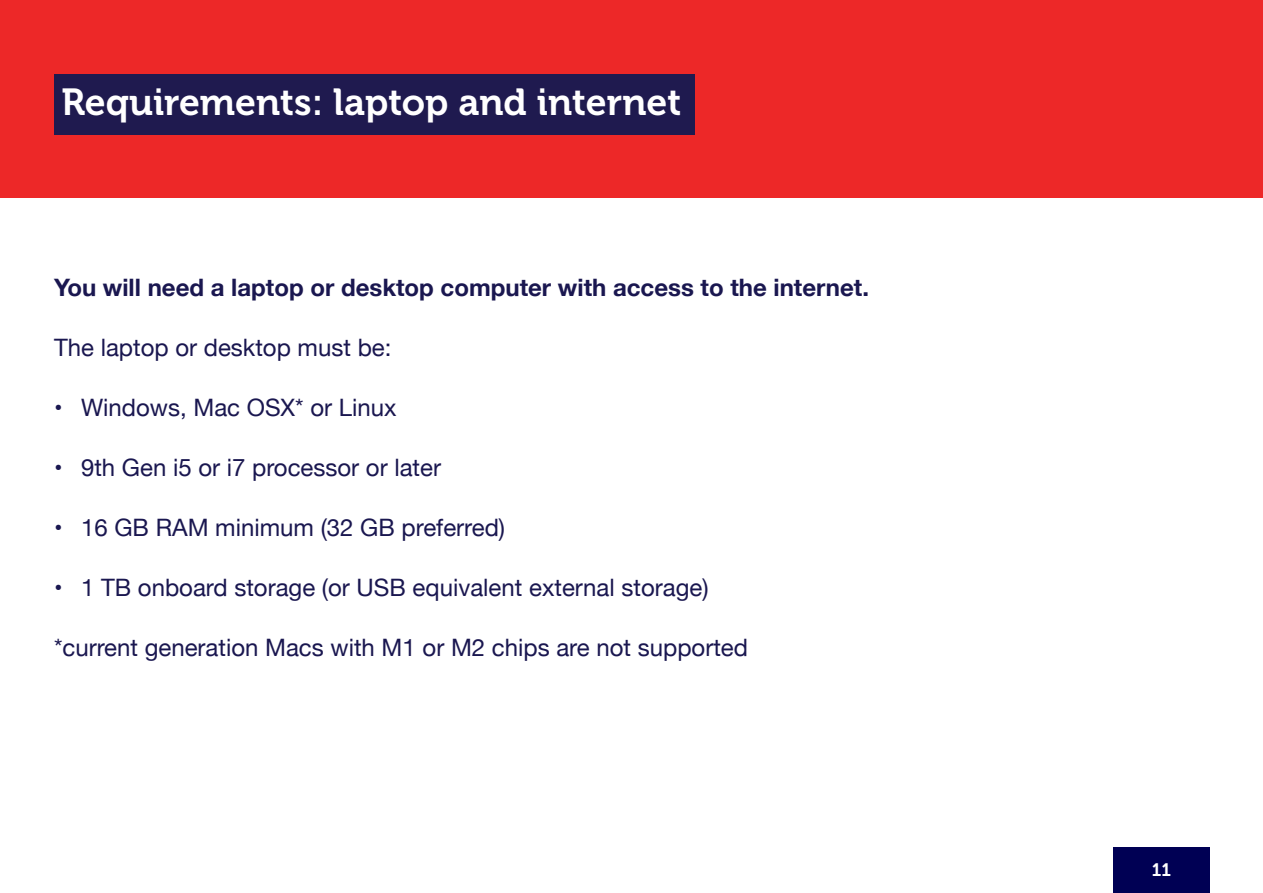
<style>
.page{position:relative;width:1263px;height:893px;background:#fff}
.page>*{position:absolute;margin:0;border:0;box-sizing:border-box;transform-origin:0 0}
.t1{font:37.5px "Museo 700";color:#fff}
.t2{font:24px "Helvetica Neue";color:#1a1750}
.t3{font:700 24px "Helvetica Neue";color:#1a1750}
.t4{font:18px "Museo 700";color:#fff}
</style>
<div class="page">
<div style="left:0;top:0;width:1263px;height:198px;background:#ed2828"></div>
<div style="left:1113px;top:848px;width:96px;height:45px;background:#000054"></div>
<div style="left:54px;top:74px;width:640px;height:61px;background:#1f1a4f"></div>
<h1 class="t1" style="left:62px;top:81px;width:621px">Requirements: laptop and internet</h1>
<p class="t3" style="left:54px;top:268px;width:816px">You will need a laptop or desktop computer with access to the internet.</p>
<p class="t2" style="left:54px;top:330px;width:339px">The laptop or desktop must be:</p>
<p class="t2" style="left:54px;top:390px;width:344px">• Windows, Mac OSX* or Linux</p>
<p class="t2" style="left:54px;top:450px;width:389px">• 9th Gen i5 or i7 processor or later</p>
<p class="t2" style="left:54px;top:510px;width:453px">• 16 GB RAM minimum (32 GB preferred)</p>
<p class="t2" style="left:54px;top:570px;width:656px">• 1 TB onboard storage (or USB equivalent external storage)</p>
<p class="t2" style="left:54px;top:630px;width:695px">*current generation Macs with M1 or M2 chips are not supported</p>
<p class="t4" style="left:1152px;top:860px;width:21px">11</p>
</div>
